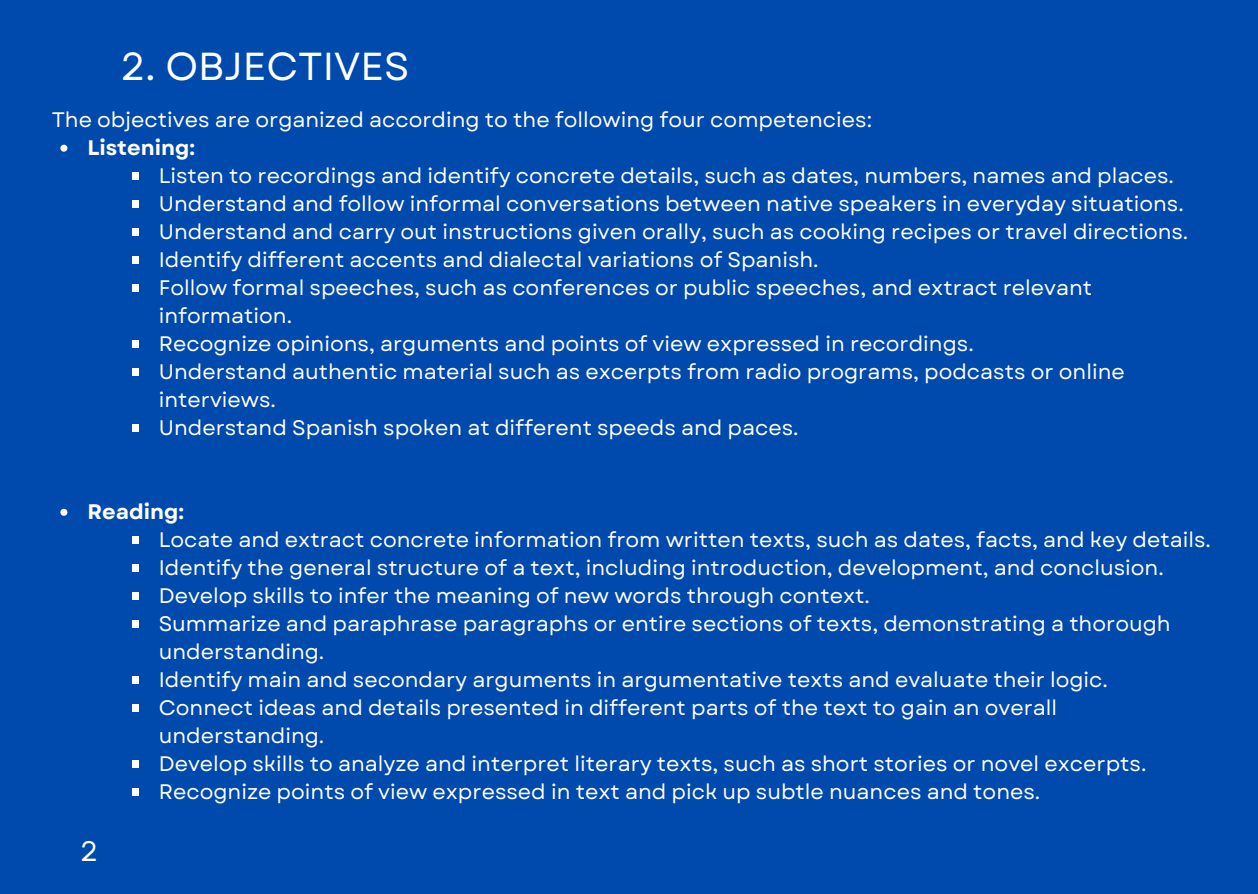
<style>
.page{position:relative;width:1258px;height:894px;background:#fff}
.page>*{position:absolute;margin:0;border:0;box-sizing:border-box;transform-origin:0 0}
.t1{font:39px "Garet";color:#fff}
.t2{font:28.2px "Garet";color:#fff}
.t3{font:21px/27.9px "Garet";color:#fff}
.t4{font:700 21px "Garet";color:#fff}
</style>
<div class="page">
<div style="left:0;top:0;width:1258px;height:893px;background:#004aad"></div>
<svg style="left:60px;top:145px;width:7px;height:7px"></svg>
<div style="left:132px;top:173px;width:7px;height:7px;background:#fff"></div>
<div style="left:132px;top:201px;width:7px;height:7px;background:#fff"></div>
<div style="left:132px;top:229px;width:7px;height:7px;background:#fff"></div>
<div style="left:132px;top:257px;width:7px;height:7px;background:#fff"></div>
<div style="left:132px;top:284px;width:7px;height:7px;background:#fff"></div>
<div style="left:132px;top:340px;width:7px;height:7px;background:#fff"></div>
<div style="left:132px;top:368px;width:7px;height:7px;background:#fff"></div>
<div style="left:132px;top:424px;width:7px;height:7px;background:#fff"></div>
<svg style="left:60px;top:508px;width:7px;height:7px"></svg>
<div style="left:132px;top:536px;width:7px;height:7px;background:#fff"></div>
<div style="left:132px;top:564px;width:7px;height:7px;background:#fff"></div>
<div style="left:132px;top:592px;width:7px;height:7px;background:#fff"></div>
<div style="left:132px;top:620px;width:7px;height:7px;background:#fff"></div>
<div style="left:132px;top:676px;width:7px;height:7px;background:#fff"></div>
<div style="left:132px;top:704px;width:7px;height:7px;background:#fff"></div>
<div style="left:132px;top:760px;width:7px;height:7px;background:#fff"></div>
<div style="left:132px;top:788px;width:7px;height:7px;background:#fff"></div>
<p class="t1" style="left:121px;top:38px;width:290px">2. OBJECTIVES</p>
<p class="t3" style="left:52px;top:106px;width:822px">The objectives are organized according to the following four competencies:</p>
<p class="t4" style="left:87px;top:133px;width:109px">Listening:</p>
<p class="t3" style="left:159px;top:162px;width:1017px">Listen to recordings and identify concrete details, such as dates, numbers, names and places.</p>
<p class="t3" style="left:159px;top:190px;width:1026px">Understand and follow informal conversations between native speakers in everyday situations.</p>
<p class="t3" style="left:159px;top:218px;width:1031px">Understand and carry out instructions given orally, such as cooking recipes or travel directions.</p>
<p class="t3" style="left:159px;top:246px;width:661px">Identify different accents and dialectal variations of Spanish.</p>
<p class="t3" style="left:159px;top:274px;width:935px">Follow formal speeches, such as conferences or public speeches, and extract relevant information.</p>
<p class="t3" style="left:159px;top:330px;width:816px">Recognize opinions, arguments and points of view expressed in recordings.</p>
<p class="t3" style="left:159px;top:358px;width:967px">Understand authentic material such as excerpts from radio programs, podcasts or online interviews.</p>
<p class="t3" style="left:159px;top:414px;width:641px">Understand Spanish spoken at different speeds and paces.</p>
<p class="t4" style="left:87px;top:496px;width:98px">Reading:</p>
<p class="t3" style="left:159px;top:526px;width:1053px">Locate and extract concrete information from written texts, such as dates, facts, and key details.</p>
<p class="t3" style="left:159px;top:554px;width:1006px">Identify the general structure of a text, including introduction, development, and conclusion.</p>
<p class="t3" style="left:159px;top:582px;width:713px">Develop skills to infer the meaning of new words through context.</p>
<p class="t3" style="left:159px;top:610px;width:1013px">Summarize and paraphrase paragraphs or entire sections of texts, demonstrating a thorough understanding.</p>
<p class="t3" style="left:159px;top:666px;width:951px">Identify main and secondary arguments in argumentative texts and evaluate their logic.</p>
<p class="t3" style="left:159px;top:694px;width:900px">Connect ideas and details presented in different parts of the text to gain an overall understanding.</p>
<p class="t3" style="left:159px;top:750px;width:989px">Develop skills to analyze and interpret literary texts, such as short stories or novel excerpts.</p>
<p class="t3" style="left:159px;top:778px;width:883px">Recognize points of view expressed in text and pick up subtle nuances and tones.</p>
<p class="t2" style="left:80px;top:830px;width:20px">2</p>
</div>
